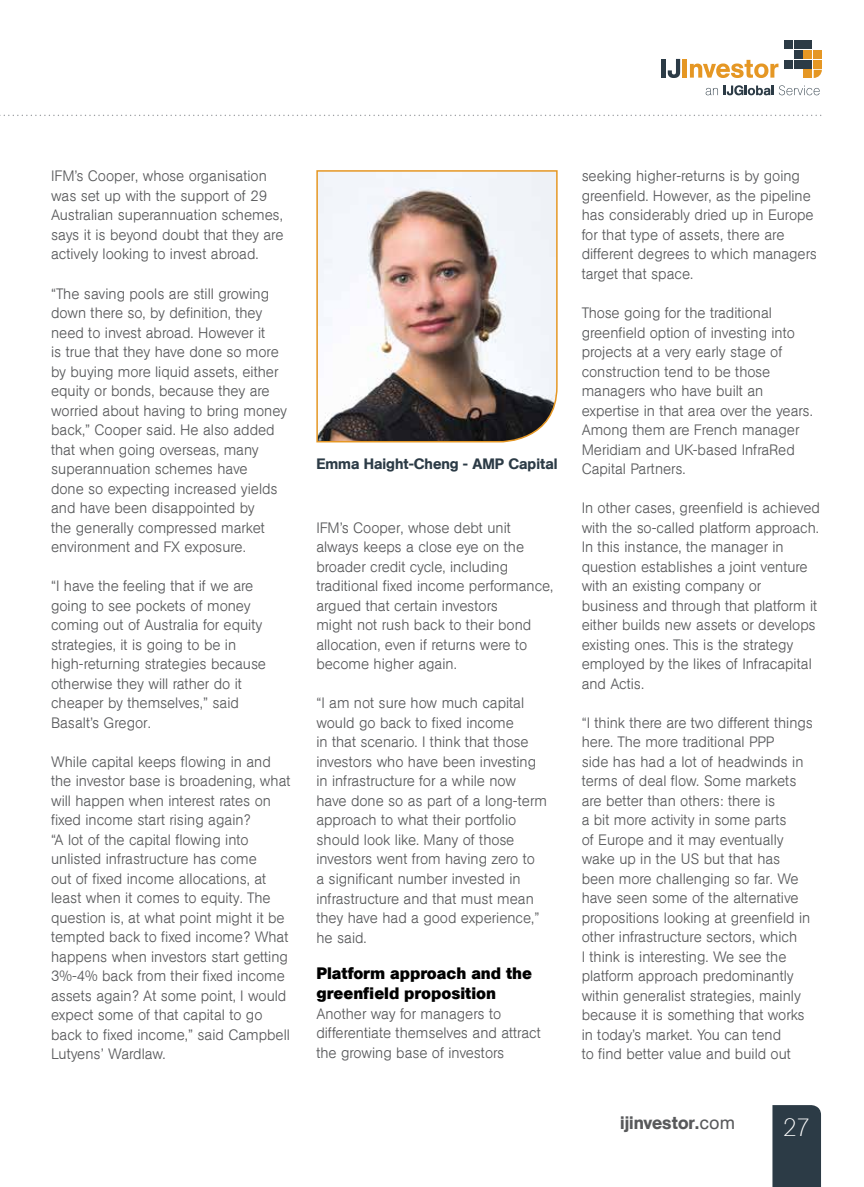
<style>
.page{position:relative;width:864px;height:1187px;background:#fff}
.page>*{position:absolute;margin:0;border:0;box-sizing:border-box;transform-origin:0 0}
.t1{font:200 25.35px "AG Book Std";color:#fff}
.t2{font:500 18px "AG Book Std";color:#58595b}
.t3{font:700 16.5px/19.8px "AG Book Std";color:#000}
.t4{font:300 15px/19.5px "AG Book Std";color:#58595b}
.t5{font:500 15px "AG Book Std";color:#2c3b46}
.s1{font-weight:400}
</style>
<div class="page">
<svg style="left:0;top:115px;width:821px;height:1px"></svg>
<div style="left:772px;top:1105px;width:48px;height:81px;background:#2c3b46"></div>
<div style="left:783px;top:40px;width:9px;height:9px;background:#2c3b46"></div>
<div style="left:793px;top:40px;width:8px;height:9px;background:#2c3b46"></div>
<div style="left:803px;top:40px;width:8px;height:9px;background:#2c3b46"></div>
<div style="left:793px;top:50px;width:8px;height:8px;background:#2c3b46"></div>
<div style="left:803px;top:50px;width:8px;height:8px;background:#e59724"></div>
<div style="left:813px;top:50px;width:8px;height:8px;background:#e59724"></div>
<div style="left:783px;top:60px;width:9px;height:8px;background:#2c3b46"></div>
<div style="left:793px;top:60px;width:8px;height:8px;background:#2c3b46"></div>
<div style="left:803px;top:60px;width:8px;height:8px;background:#2c3b46"></div>
<div style="left:813px;top:60px;width:8px;height:8px;background:#e59724"></div>
<div style="left:803px;top:70px;width:8px;height:8px;background:#e59724"></div>
<svg style="left:813px;top:70px;width:8px;height:8px"></svg>
<hr style="left:661px;top:59px;width:4px;height:19px;background:#2c3b46">
<svg style="left:667px;top:59px;width:12px;height:19px"></svg>
<hr style="left:682px;top:59px;width:4px;height:19px;background:#e59724">
<svg style="left:689px;top:60px;width:89px;height:18px"></svg>
<svg style="left:705px;top:88px;width:12px;height:7px"></svg>
<svg style="left:723px;top:85px;width:96px;height:10px"></svg>
<img style="left:316px;top:170px;width:242px;height:273px">
<p class="t4" style="left:51px;top:167px;width:234px">IFM’s Cooper, whose organisation was set up with the support of 29<br>Australian superannuation schemes, says it is beyond doubt that they are actively looking to invest abroad.</p>
<p class="t4" style="left:51px;top:284px;width:237px">“The saving pools are still growing down there so, by definition, they need to invest abroad. However it<br>is true that they have done so more by buying more liquid assets, either equity or bonds, because they are worried about having to bring money back,” Cooper said. He also added that when going overseas, many superannuation schemes have<br>done so expecting increased yields and have been disappointed by<br>the generally compressed market environment and FX exposure.</p>
<p class="t4" style="left:51px;top:576px;width:216px">“I have the feeling that if we are going to see pockets of money coming out of Australia for equity strategies, it is going to be in high-returning strategies because otherwise they will rather do it cheaper by themselves,” said<br>Basalt’s Gregor.</p>
<p class="t4" style="left:51px;top:752px;width:241px">While capital keeps flowing in and the investor base is broadening, what will happen when interest rates on fixed income start rising again?<br>“A lot of the capital flowing into unlisted infrastructure has come<br>out of fixed income allocations, at least when it comes to equity. The question is, at what point might it be tempted back to fixed income? What happens when investors start getting 3%-4% back from their fixed income assets again? At some point, I would expect some of that capital to go back to fixed income,” said Campbell Lutyens’ Wardlaw.</p>
<p class="t5" style="left:316px;top:455px;width:243px">Emma Haight-Cheng - AMP Capital</p>
<p class="t4" style="left:316px;top:518px;width:238px">IFM’s Cooper, whose debt unit always keeps a close eye on the broader credit cycle, including traditional fixed income performance, argued that certain investors<br>might not rush back to their bond allocation, even if returns were to become higher again.</p>
<p class="t4" style="left:316px;top:693px;width:232px">“I am not sure how much capital would go back to fixed income<br>in that scenario. I think that those investors who have been investing in infrastructure for a while now have done so as part of a long-term approach to what their portfolio should look like. Many of those investors went from having zero to<br>a significant number invested in infrastructure and that must mean they have had a good experience,” he said.</p>
<p class="t3" style="left:316px;top:963px;width:217px">Platform approach and the greenfield proposition</p>
<p class="t4" style="left:316px;top:1003px;width:226px">Another way for managers to differentiate themselves and attract the growing base of investors</p>
<p class="t4" style="left:581px;top:167px;width:237px">seeking higher-returns is by going greenfield. However, as the pipeline has considerably dried up in Europe for that type of assets, there are different degrees to which managers target that space.</p>
<p class="t4" style="left:581px;top:303px;width:233px">Those going for the traditional greenfield option of investing into projects at a very early stage of construction tend to be those managers who have built an expertise in that area over the years.<br>Among them are French manager<br>Meridiam and UK-based InfraRed<br>Capital Partners.</p>
<p class="t4" style="left:581px;top:498px;width:240px">In other cases, greenfield is achieved with the so-called platform approach.<br>In this instance, the manager in question establishes a joint venture with an existing company or business and through that platform it either builds new assets or develops existing ones. This is the strategy employed by the likes of Infracapital and Actis.</p>
<p class="t4" style="left:581px;top:713px;width:233px">“I think there are two different things here. The more traditional PPP<br>side has had a lot of headwinds in terms of deal flow. Some markets are better than others: there is<br>a bit more activity in some parts<br>of Europe and it may eventually wake up in the US but that has been more challenging so far. We have seen some of the alternative propositions looking at greenfield in other infrastructure sectors, which<br>I think is interesting. We see the platform approach predominantly within generalist strategies, mainly because it is something that works in today’s market. You can tend<br>to find better value and build out</p>
<p class="t2" style="left:620px;top:1111px;width:116px">ijinvestor.<span class="s1">com</span></p>
<h1 class="t1" style="left:783px;top:1112px;width:28px">27</h1>
</div>
